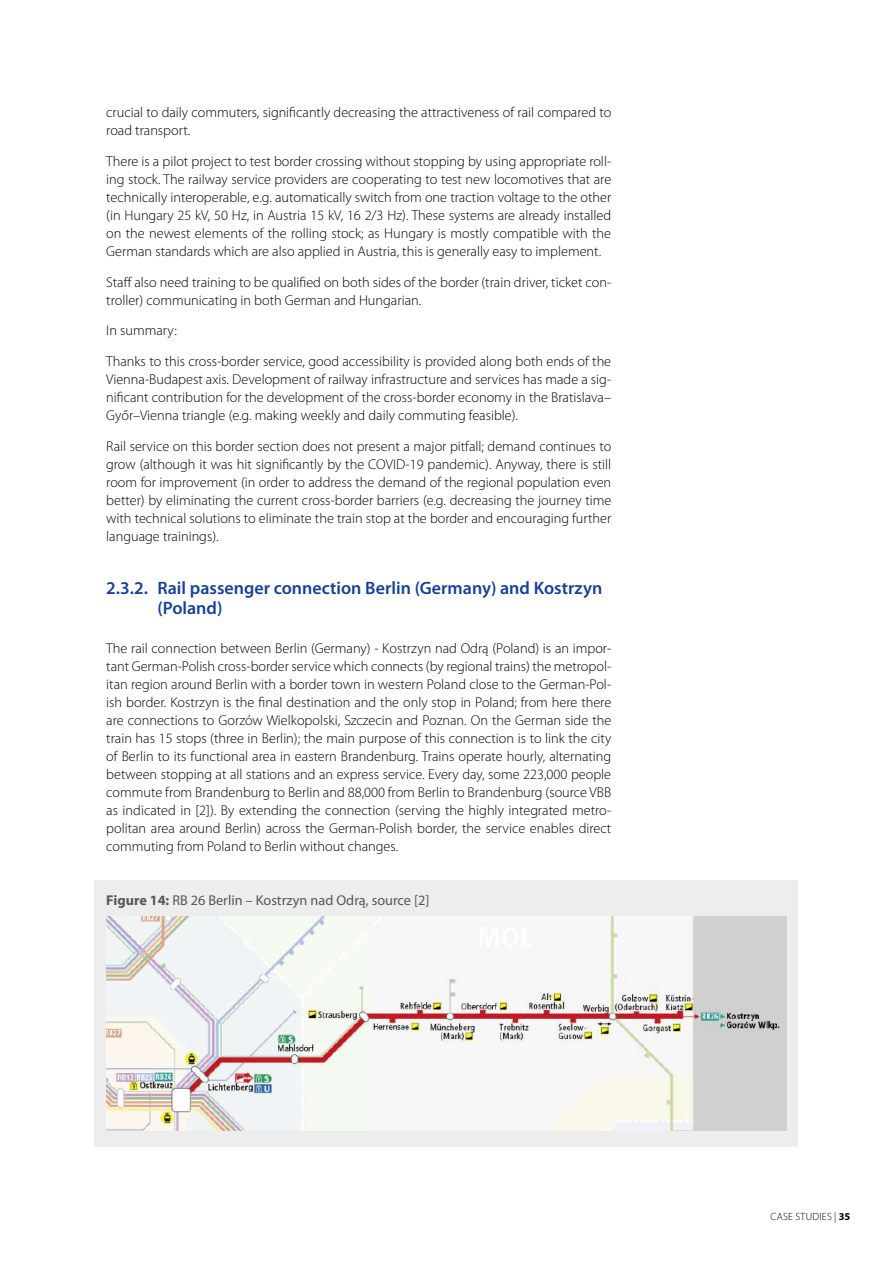
<style>
.page{position:relative;width:893px;height:1263px;background:#fff}
.page>*{position:absolute;margin:0;border:0;box-sizing:border-box;transform-origin:0 0}
.t1{font:600 18px/19.5px "Myriad Pro";color:#164194}
.t2{font:300 14.25px/18px "Myriad Pro";color:#000;text-align:justify}
.t3{font:14.25px "Myriad Pro";color:#575756}
.t4{font:300 10.5px "Myriad Pro";color:#000}
.t5{font:700 10.5px "Myriad Pro";color:#000}
.s1{font-weight:700}
.s2{font-weight:300}
</style>
<div class="page">
<div style="left:94px;top:880px;width:704px;height:39px;background:#ededed"></div>
<div style="left:94px;top:889px;width:704px;height:258px;background:#ededed"></div>
<img style="left:106px;top:916px;width:681px;height:214px">
<p class="t2" style="left:106px;top:103px;width:506px">crucial to daily commuters, significantly decreasing the attractiveness of rail compared to road transport.</p>
<p class="t2" style="left:106px;top:152px;width:506px">There is a pilot project to test border crossing without stopping by using appropriate roll&shy;ing stock. The railway service providers are cooperating to test new locomotives that are technically interoperable, e.g. automatically switch from one traction voltage to the other (in Hungary 25 kV, 50 Hz, in Austria 15 kV, 16 2/3 Hz). These systems are already installed on the newest elements of the rolling stock; as Hungary is mostly compatible with the German standards which are also applied in Austria, this is generally easy to implement.</p>
<p class="t2" style="left:106px;top:273px;width:506px">Staff also need training to be qualified on both sides of the border (train driver, ticket con&shy;troller) communicating in both German and Hungarian.</p>
<p class="t2" style="left:106px;top:315px;width:506px;line-height:30.8px">In summary:<br>Thanks to this cross-border service, good accessibility is provided along both ends of the</p>
<p class="t2" style="left:106px;top:370px;width:506px">Vienna-Budapest axis. Development of railway infrastructure and services has made a sig&shy;nificant contribution for the development of the cross-border economy in the Bratislava– Győr–Vienna triangle (e.g. making weekly and daily commuting feasible).</p>
<p class="t2" style="left:106px;top:437px;width:506px">Rail service on this border section does not present a major pitfall; demand continues to grow (although it was hit significantly by the COVID-19 pandemic). Anyway, there is still room for improvement (in order to address the demand of the regional population even better) by eliminating the current cross-border barriers (e.g. decreasing the journey time with technical solutions to eliminate the train stop at the border and encouraging further language trainings).</p>
<p class="t1" style="left:157px;top:579px;width:446px;text-indent:-51px">2.3.2. Rail passenger connection Berlin (Germany) and Kostrzyn (Poland)</p>
<p class="t2" style="left:106px;top:640px;width:506px">The rail connection between Berlin (Germany) - Kostrzyn nad Odrą (Poland) is an impor&shy;tant German-Polish cross-border service which connects (by regional trains) the metropol&shy;itan region around Berlin with a border town in western Poland close to the German-Pol&shy;ish border. Kostrzyn is the final destination and the only stop in Poland; from here there are connections to Gorzów Wielkopolski, Szczecin and Poznan. On the German side the train has 15 stops (three in Berlin); the main purpose of this connection is to link the city of Berlin to its functional area in eastern Brandenburg. Trains operate hourly, alternating between stopping at all stations and an express service. Every day, some 223,000 people commute from Brandenburg to Berlin and 88,000 from Berlin to Brandenburg (source VBB as indicated in [2]). By extending the connection (serving the highly integrated metro&shy;politan area around Berlin) across the German-Polish border, the service enables direct commuting from Poland to Berlin without changes.</p>
<p class="t3" style="left:106px;top:891px;width:325px"><span class="s1">Figure 14:</span> RB 26 Berlin – Kostrzyn nad Odrą, source [2]</p>
<p class="t4" style="left:770px;top:1211px;width:13px">Case</p>
<p class="t4" style="left:795px;top:1211px;width:7px">studies</p>
<p class="t5" style="left:834px;top:1210px;width:18px"><span class="s2">|</span> 35</p>
</div>
